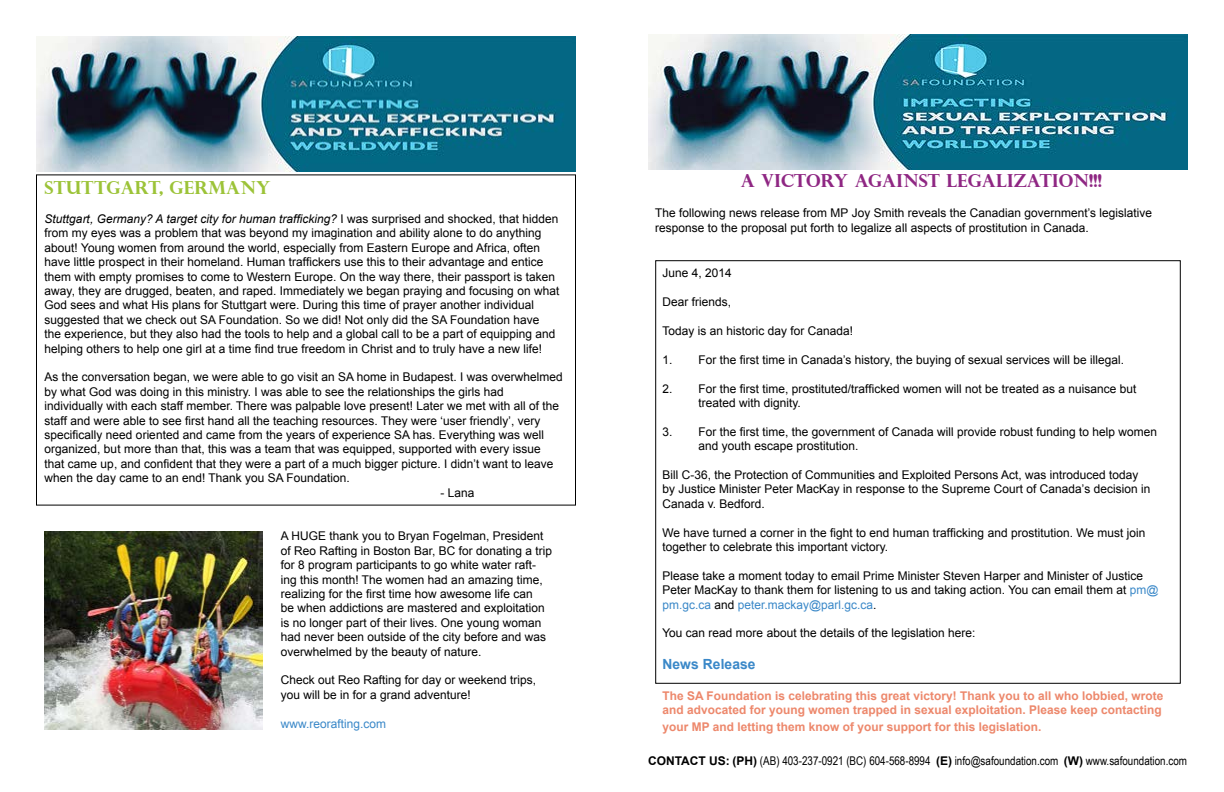
<style>
.page{position:relative;width:1224px;height:792px;background:#fff}
.page>*{position:absolute;margin:0;border:0;box-sizing:border-box;transform-origin:0 0}
.t1{font:700 18px "Perpetua Titling";color:#8f2783}
.t2{font:700 18px "Perpetua Titling";color:#9cc338}
.t3{font:700 14px "Arial";color:#3a88c8}
.t4{font:12px/14.4px "Arial";color:#000}
.t5{font:700 12px/14.4px "Arial";color:#ed886c}
.t6{font:12px "Arial Narrow";color:#000}
.t7{font:12px "Arial";color:#3a88c8}
.s1{font-style:italic}
.s2{color:#3a88c8}
.s3{font-family:"Arial";font-weight:700}
</style>
<div class="page">
<img style="left:648px;top:35px;width:540px;height:135px">
<img style="left:36px;top:36px;width:540px;height:135px">
<img style="left:45px;top:531px;width:217px;height:199px">
<h1 class="t2" style="left:45px;top:177px;width:228px">STUTTGART, GERMANY</h1>
<p class="t4" style="left:45px;top:211px;width:517px"><span class="s1">Stuttgart, Germany? A target city for human trafficking?</span> I was surprised and shocked, that hidden from my eyes was a problem that was beyond my imagination and ability alone to do anything about! Young women from around the world, especially from Eastern Europe and Africa, often have little prospect in their homeland. Human traffickers use this to their advantage and entice them with empty promises to come to Western Europe. On the way there, their passport is taken away, they are drugged, beaten, and raped. Immediately we began praying and focusing on what God sees and what His plans for Stuttgart were. During this time of prayer another individual suggested that we check out SA Foundation. So we did! Not only did the SA Foundation have the experience, but they also had the tools to help and a global call to be a part of equipping and helping others to help one girl at a time find true freedom in Christ and to truly have a new life!</p>
<p class="t4" style="left:45px;top:370px;width:520px">As the conversation began, we were able to go visit an SA home in Budapest. I was overwhelmed by what God was doing in this ministry. I was able to see the relationships the girls had individually with each staff member. There was palpable love present! Later we met with all of the staff and were able to see first hand all the teaching resources. They were ‘user friendly’, very specifically need oriented and came from the years of experience SA has. Everything was well organized, but more than that, this was a team that was equipped, supported with every issue that came up, and confident that they were a part of a much bigger picture. I didn’t want to leave when the day came to an end! Thank you SA Foundation.</p>
<p class="t4" style="left:441px;top:485px;width:36px">- Lana</p>
<p class="t4" style="left:281px;top:529px;width:273px">A HUGE thank you to Bryan Fogelman, President of Reo Rafting in Boston Bar, BC for donating a trip for 8 program participants to go white water raft&shy;ing this month! The women had an amazing time, realizing for the first time how awesome life can<br>be when addictions are mastered and exploitation is no longer part of their lives. One young woman had never been outside of the city before and was overwhelmed by the beauty of nature.</p>
<p class="t4" style="left:281px;top:673px;width:257px">Check out Reo Rafting for day or weekend trips, you will be in for a grand adventure!</p>
<p class="t7" style="left:281px;top:715px;width:107px">www.reorafting.com</p>
<h1 class="t1" style="left:741px;top:170px;width:363px">A VICTORY AGAINST LEGALIZATION!!!</h1>
<p class="t4" style="left:655px;top:206px;width:499px">The following news release from MP Joy Smith reveals the Canadian government’s legislative response to the proposal put forth to legalize all aspects of prostitution in Canada.</p>
<p class="t4" style="left:662px;top:266px;width:71px">June 4, 2014</p>
<p class="t4" style="left:662px;top:295px;width:70px">Dear friends,</p>
<p class="t4" style="left:662px;top:323px;width:193px">Today is an historic day for Canada!</p>
<p class="t4" style="left:662px;top:352px;width:463px">1. For the first time in Canada’s history, the buying of sexual services will be illegal.</p>
<p class="t4" style="left:698px;top:381px;width:440px;text-indent:-36px">2. For the first time, prostituted/trafficked women will not be treated as a nuisance but treated with dignity.</p>
<p class="t4" style="left:698px;top:424px;width:461px;text-indent:-36px">3. For the first time, the government of Canada will provide robust funding to help women and youth escape prostitution.</p>
<p class="t4" style="left:662px;top:467px;width:490px">Bill C-36, the Protection of Communities and Exploited Persons Act, was introduced today by Justice Minister Peter MacKay in response to the Supreme Court of Canada’s decision in<br>Canada v. Bedford.</p>
<p class="t4" style="left:662px;top:525px;width:485px">We have turned a corner in the fight to end human trafficking and prostitution. We must join together to celebrate this important victory.</p>
<p class="t4" style="left:662px;top:568px;width:498px">Please take a moment today to email Prime Minister Steven Harper and Minister of Justice<br>Peter MacKay to thank them for listening to us and taking action. You can email them at <span class="s2">pm@ pm.gc.ca</span> and <span class="s2">peter.mackay@parl.gc.ca</span>.</p>
<p class="t4" style="left:662px;top:626px;width:315px">You can read more about the details of the legislation here:</p>
<p class="t3" style="left:662px;top:654px;width:95px">News Release</p>
<p class="t5" style="left:662px;top:688px;width:503px">The SA Foundation is celebrating this great victory! Thank you to all who lobbied, wrote and advocated for young women trapped in sexual exploitation. Please keep contacting</p>
<p class="t5" style="left:662px;top:720px;width:381px">your MP and letting them know of your support for this legislation.</p>
<p class="t6" style="left:648px;top:752px;width:541px"><span class="s3">CONTACT US: (PH)</span> (AB) 403-237-0921 (BC) 604-568-8994 <span class="s3">(E)</span> info@safoundation.com <span class="s3">(W)</span> www.safoundation.com</p>
</div>
